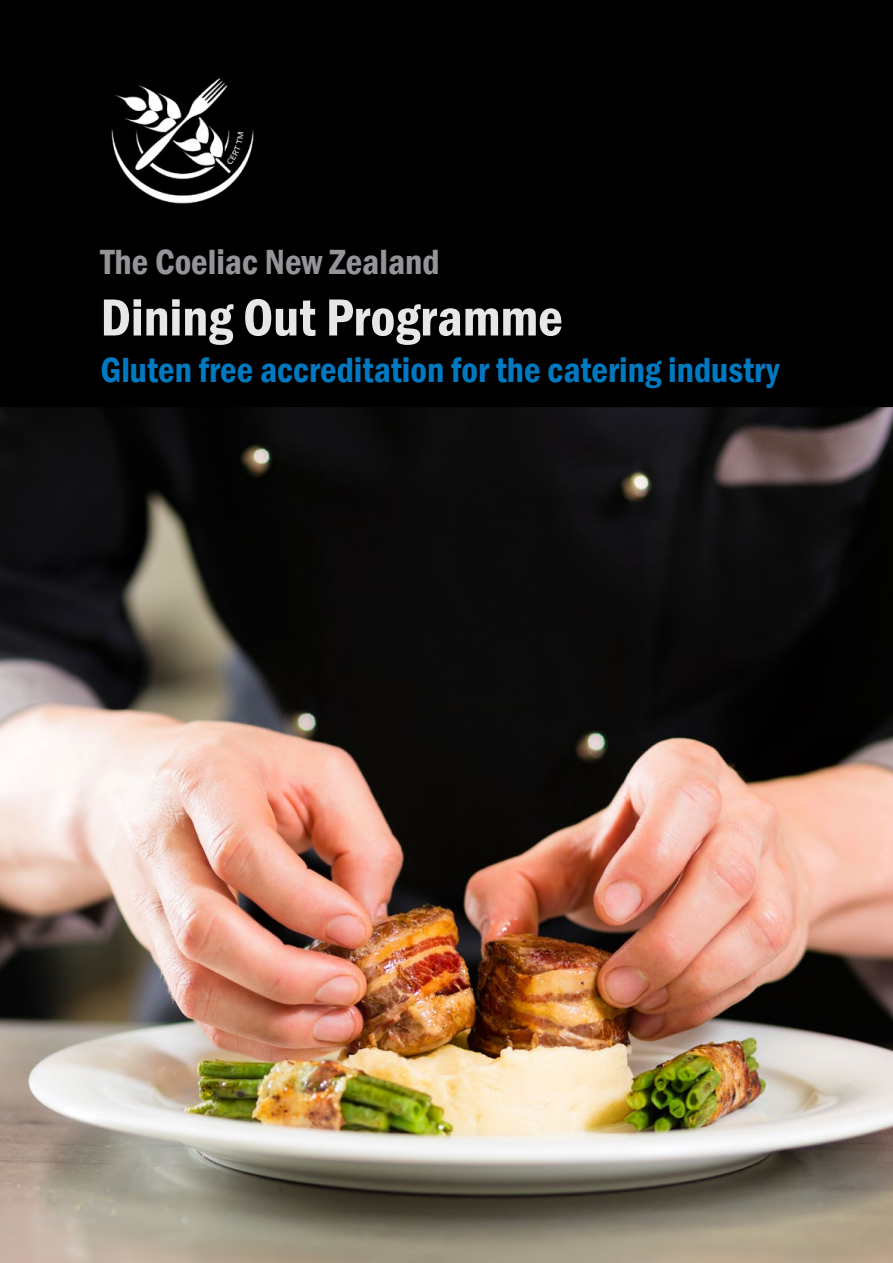
<style>
.page{position:relative;width:893px;height:1263px;background:#fff}
.page>*{position:absolute;margin:0;border:0;box-sizing:border-box;transform-origin:0 0}
.t1{font:600 condensed 54px "Franklin Gothic";color:#e6e7e8}
.t2{font:600 condensed 36px "Franklin Gothic";color:#0079c1}
.t3{font:600 condensed 36px "Franklin Gothic";color:#939598}
</style>
<div class="page">
<img style="left:0;top:407px;width:893px;height:856px">
<div style="left:0;top:0;width:893px;height:407px;background:#000"></div>
<img style="left:100px;top:67px;width:164px;height:145px">
<p class="t3" style="left:100px;top:238px;width:341px">The Coeliac New Zealand</p>
<h1 class="t1" style="left:100px;top:281px;width:464px">Dining Out Programme</h1>
<p class="t2" style="left:100px;top:346px;width:680px">Gluten free accreditation for the catering industry</p>
</div>
